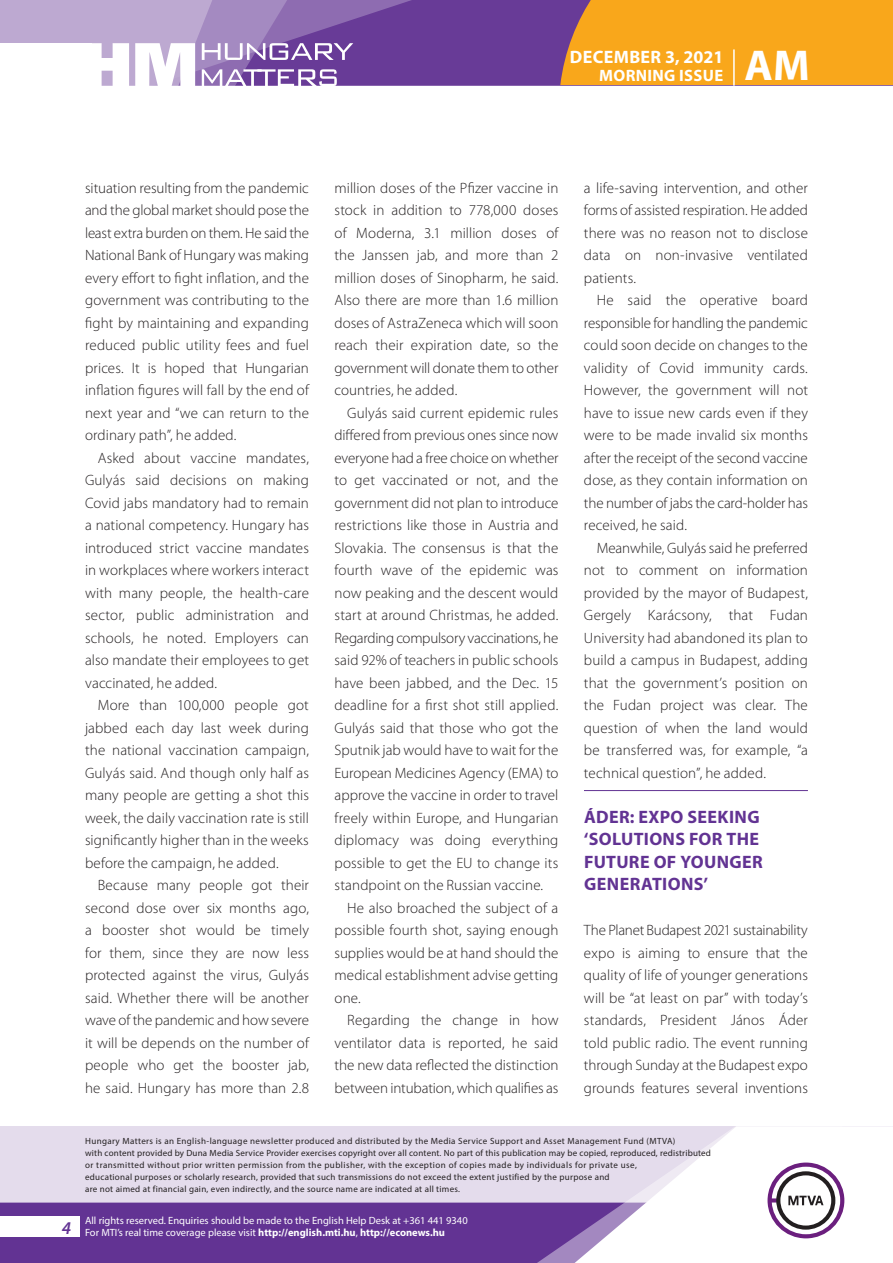
<style>
.page{position:relative;width:893px;height:1263px;background:#fff}
.page>*{position:absolute;margin:0;border:0;box-sizing:border-box;transform-origin:0 0}
.t1{font:700 43.35px "Myriad Pro";color:#fff}
._01_cimsor{font:700 18px/22.5px "Myriad Pro";letter-spacing:.02em;color:#623393}
.t2{font:700 18px "Myriad Pro";letter-spacing:.02em;color:#fff}
.t3{font:italic 600 18px "Myriad Pro";color:#623393}
.t4{font:700 16.5px "Myriad Pro";letter-spacing:.02em;color:#fff}
._03_kenyer_szöveg-2{font:300 15px/22.5px "Myriad Pro";letter-spacing:.005em;color:#231f20;text-align:justify}
._03_kenyer_szöveg-1{font:300 15px/22.5px "Myriad Pro";letter-spacing:.005em;color:#231f20;text-align:justify}
.t5{font:10.5px/12px "Myriad Pro";color:#fff}
.t6{font:9px/12px "Myriad Pro";letter-spacing:.03em;color:#231f20}
.s1{font-weight:700}
</style>
<div class="page">
<div style="left:0;top:1126px;width:893px;height:137px;background:#e4dcec"></div>
<div style="left:0;top:1202px;width:506px;height:61px;background:#623393"></div>
<svg style="left:506px;top:1202px;width:69px;height:61px;background:#6b3e99"></svg>
<svg style="left:575px;top:1126px;width:318px;height:137px"></svg>
<div style="left:0;top:1216px;width:79px;height:20px;background:#fff"></div>
<div style="left:0;top:0;width:893px;height:85px;background:#683b97"></div>
<div style="left:560px;top:0;width:333px;height:85px;background:#f9a71b"></div>
<hr style="left:733px;top:49px;width:2px;height:37px;background:#fff">
<svg style="left:0;top:0;width:479px;height:86px"></svg>
<hr style="left:584px;top:790px;width:224px;height:1px;background:#623393">
<p class="t2" style="left:570px;top:45px;width:155px">DECEMBER 3, 2021</p>
<p class="t4" style="left:599px;top:65px;width:125px">MORNING ISSUE</p>
<h1 class="t1" style="left:745px;top:37px;width:67px">AM</h1>
<p class="_03_kenyer_szöveg-2" style="left:85px;top:176px;width:225px">situation resulting from the pandemic and the global market should pose the least extra burden on them. He said the National Bank of Hungary was making every effort to fight inflation, and the government was contributing to the fight by maintaining and expanding reduced public utility fees and fuel prices. It is hoped that Hungarian inflation figures will fall by the end of next year and “we can return to the ordinary path”, he added.</p>
<p class="_03_kenyer_szöveg-2" style="left:85px;top:446px;width:225px;text-indent:13px">Asked about vaccine mandates, Gulyás said decisions on making Covid jabs mandatory had to remain a national competency. Hungary has introduced strict vaccine mandates in workplaces where workers interact with many people, the health-care sector, public administration and schools, he noted. Employers can also mandate their employees to get vaccinated, he added.</p>
<p class="_03_kenyer_szöveg-2" style="left:85px;top:694px;width:225px;text-indent:13px">More than 100,000 people got jabbed each day last week during the national vaccination campaign, Gulyás said. And though only half as many people are getting a shot this week, the daily vaccination rate is still significantly higher than in the weeks before the campaign, he added.</p>
<p class="_03_kenyer_szöveg-2" style="left:85px;top:874px;width:226px;text-indent:13px">Because many people got their second dose over six months ago, a booster shot would be timely for them, since they are now less protected against the virus, Gulyás said. Whether there will be another wave of the pandemic and how severe it will be depends on the number of people who get the booster jab, he said. Hungary has more than 2.8</p>
<p class="_03_kenyer_szöveg-2" style="left:334px;top:176px;width:225px">million doses of the Pfizer vaccine in stock in addition to 778,000 doses of Moderna, 3.1 million doses of the Janssen jab, and more than 2 million doses of Sinopharm, he said.<br>Also there are more than 1.6 million doses of AstraZeneca which will soon reach their expiration date, so the government will donate them to other countries, he added.</p>
<p class="_03_kenyer_szöveg-2" style="left:334px;top:401px;width:225px;text-indent:13px">Gulyás said current epidemic rules differed from previous ones since now everyone had a free choice on whether to get vaccinated or not, and the government did not plan to introduce restrictions like those in Austria and Slovakia. The consensus is that the fourth wave of the epidemic was now peaking and the descent would start at around Christmas, he added.<br>Regarding compulsory vaccinations, he said 92% of teachers in public schools have been jabbed, and the Dec. 15 deadline for a first shot still applied.<br>Gulyás said that those who got the Sputnik jab would have to wait for the European Medicines Agency (EMA) to approve the vaccine in order to travel freely within Europe, and Hungarian diplomacy was doing everything possible to get the EU to change its standpoint on the Russian vaccine.</p>
<p class="_03_kenyer_szöveg-2" style="left:334px;top:896px;width:225px;text-indent:13px">He also broached the subject of a possible fourth shot, saying enough supplies would be at hand should the medical establishment advise getting one.</p>
<p class="_03_kenyer_szöveg-2" style="left:334px;top:1009px;width:225px;text-indent:13px">Regarding the change in how ventilator data is reported, he said the new data reflected the distinction between intubation, which qualifies as</p>
<p class="_03_kenyer_szöveg-2" style="left:584px;top:176px;width:225px">a life-saving intervention, and other forms of assisted respiration. He added there was no reason not to disclose data on non-invasive ventilated patients.</p>
<p class="_03_kenyer_szöveg-2" style="left:584px;top:289px;width:225px;text-indent:13px">He said the operative board responsible for handling the pandemic could soon decide on changes to the validity of Covid immunity cards.<br>However, the government will not have to issue new cards even if they were to be made invalid six months after the receipt of the second vaccine dose, as they contain information on the number of jabs the card-holder has received, he said.</p>
<p class="_03_kenyer_szöveg-2" style="left:584px;top:536px;width:225px;text-indent:13px">Meanwhile, Gulyás said he preferred not to comment on information provided by the mayor of Budapest, Gergely Karácsony, that Fudan University had abandoned its plan to build a campus in Budapest, adding that the government’s position on the Fudan project was clear. The question of when the land would be transferred was, for example, “a technical question”, he added.</p>
<p class="_01_cimsor" style="left:584px;top:805px;width:180px">ÁDER: EXPO SEEKING ‘SOLUTIONS FOR THE<br>FUTURE OF YOUNGER<br>GENERATIONS’</p>
<p class="_03_kenyer_szöveg-1" style="left:584px;top:919px;width:225px">The Planet Budapest 2021 sustainability expo is aiming to ensure that the quality of life of younger generations will be “at least on par” with today’s standards, President János Áder told public radio. The event running through Sunday at the Budapest expo grounds features several inventions</p>
<p class="t3" style="left:62px;top:1217px;width:11px">4</p>
<p class="t6" style="left:85px;top:1134px;width:627px">Hungary Matters is an English-language newsletter produced and distributed by the Media Service Support and Asset Management Fund (MTVA)<br>with content provided by Duna Media Service Provider exercises copyright over all content. No part of this publication may be copied, reproduced, redistributed or transmitted without prior written permission from the publisher, with the exception of copies made by individuals for private use,<br>educational purposes or scholarly research, provided that such transmissions do not exceed the extent justified by the purpose and<br>are not aimed at financial gain, even indirectly, and the source name are indicated at all times.</p>
<p class="t5" style="left:85px;top:1214px;width:384px">All rights reserved. Enquiries should be made to the English Help Desk at +361 441 9340<br>For MTI’s real time coverage please visit <span class="s1">http://english.mti.hu</span>, <span class="s1">http://econews.hu</span></p>
</div>
